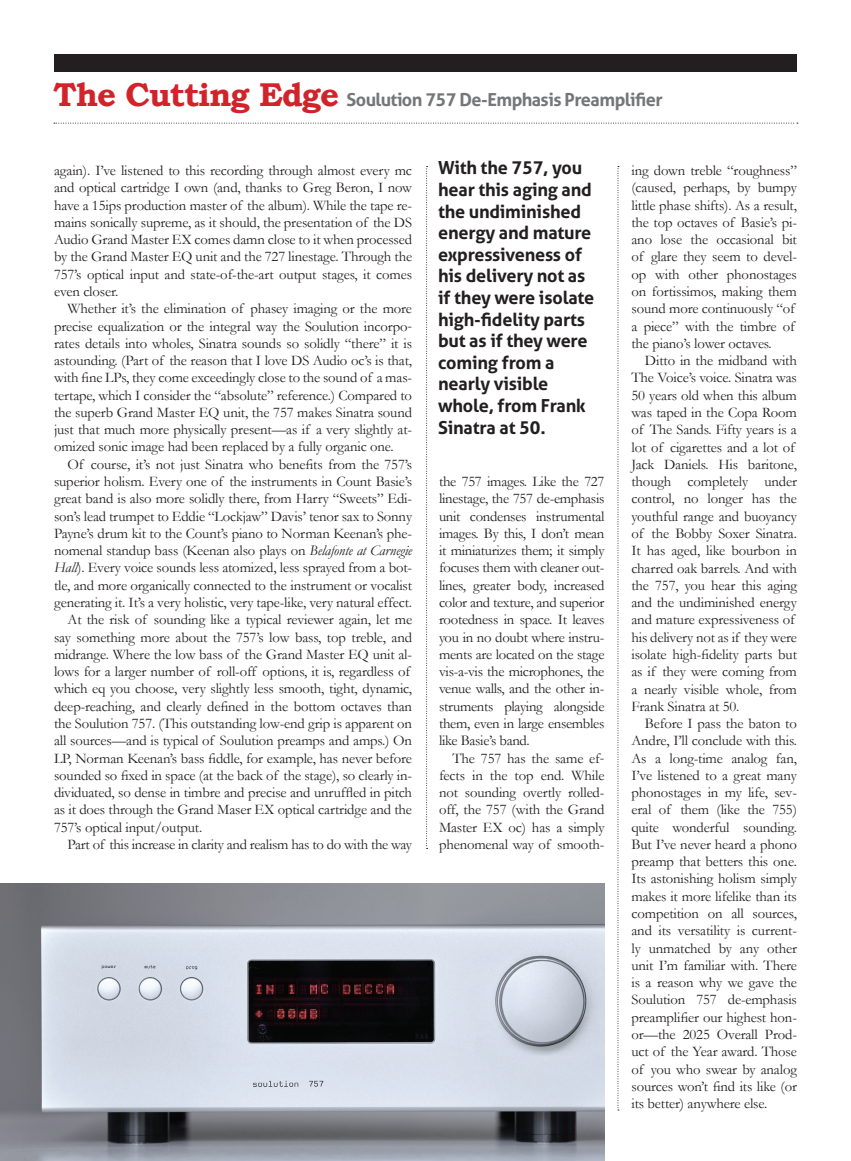
<style>
.page{position:relative;width:851px;height:1161px;background:#fff}
.page>*{position:absolute;margin:0;border:0;box-sizing:border-box;transform-origin:0 0}
.t1{font:700 18px/21.6px "Aller";letter-spacing:-.01em;color:#231f20}
.t2{font:700 18px "Aller";letter-spacing:-.03em;color:#757679}
.t3{font:14.7px/17.2px "Garamond";letter-spacing:-.01em;color:#231f20;text-align:justify}
.s1{font-family:"Bookman Old Style";font-size:33px;color:#d1232a}
.s2{font-style:italic}
</style>
<div class="page">
<div style="left:54px;top:54px;width:742px;height:17px;background:#231f20"></div>
<svg style="left:54px;top:123px;width:743px;height:1px"></svg>
<svg style="left:426px;top:166px;width:1px;height:683px"></svg>
<svg style="left:617px;top:166px;width:2px;height:945px"></svg>
<img style="left:0;top:883px;width:604px;height:278px">
<p class="t2" style="left:54px;top:88px;width:610px"><span class="s1">The Cutting Edge</span> Soulution 757 De-Emphasis Preamplifier</p>
<p class="t3" style="left:54px;top:162px;width:359px">again). I’ve listened to this recording through almost every mc and optical cartridge I own (and, thanks to Greg Beron, I now have a 15ips production master of the album). While the tape re&shy;mains sonically supreme, as it should, the presentation of the DS Audio Grand Master EX comes damn close to it when processed by the Grand Master EQ unit and the 727 linestage. Through the 757’s optical input and state-of-the-art output stages, it comes even closer.</p>
<p class="t3" style="left:54px;top:300px;width:359px;text-indent:13px">Whether it’s the elimination of phasey imaging or the more precise equalization or the integral way the Soulution incorpo&shy;rates details into wholes, Sinatra sounds so solidly “there” it is astounding. (Part of the reason that I love DS Audio oc’s is that, with fine LPs, they come exceedingly close to the sound of a mas&shy;tertape, which I consider the “absolute” reference.) Compared to the superb Grand Master EQ unit, the 757 makes Sinatra sound just that much more physically present—as if a very slightly at&shy;omized sonic image had been replaced by a fully organic one.</p>
<p class="t3" style="left:67px;top:455px;width:346px">Of course, it’s not just Sinatra who benefits from the 757’s</p>
<p class="t3" style="left:54px;top:473px;width:359px">superior holism. Every one of the instruments in Count Basie’s</p>
<p class="t3" style="left:54px;top:490px;width:359px">great band is also more solidly there, from Harry “Sweets” Edi-</p>
<p class="t3" style="left:54px;top:507px;width:359px">son’s lead trumpet to Eddie “Lockjaw” Davis’ tenor sax to Sonny</p>
<p class="t3" style="left:54px;top:524px;width:359px">Payne’s drum kit to the Count’s piano to Norman Keenan’s phe-</p>
<p class="t3" style="left:54px;top:542px;width:359px">nomenal standup bass (Keenan also plays on <span class="s2">Belafonte at Carnegie</span></p>
<p class="t3" style="left:54px;top:559px;width:359px"><span class="s2">Hall</span>). Every voice sounds less atomized, less sprayed from a bot-</p>
<p class="t3" style="left:54px;top:576px;width:359px">tle, and more organically connected to the instrument or vocalist</p>
<p class="t3" style="left:54px;top:594px;width:359px">generating it. It’s a very holistic, very tape-like, very natural effect.</p>
<p class="t3" style="left:67px;top:611px;width:346px">At the risk of sounding like a typical reviewer again, let me</p>
<p class="t3" style="left:54px;top:628px;width:359px">say something more about the 757’s low bass, top treble, and</p>
<p class="t3" style="left:54px;top:645px;width:359px">midrange. Where the low bass of the Grand Master EQ unit al-</p>
<p class="t3" style="left:54px;top:663px;width:357px">lows for a larger number of roll-off options, it is, regardless of</p>
<p class="t3" style="left:54px;top:680px;width:359px">which eq you choose, very slightly less smooth, tight, dynamic,</p>
<p class="t3" style="left:54px;top:697px;width:359px">deep-reaching, and clearly defined in the bottom octaves than</p>
<p class="t3" style="left:54px;top:715px;width:359px">the Soulution 757. (This outstanding low-end grip is apparent on</p>
<p class="t3" style="left:54px;top:732px;width:359px">all sources—and is typical of Soulution preamps and amps.) On</p>
<p class="t3" style="left:54px;top:749px;width:359px">LP, Norman Keenan’s bass fiddle, for example, has never before</p>
<p class="t3" style="left:54px;top:766px;width:359px">sounded so fixed in space (at the back of the stage), so clearly in-</p>
<p class="t3" style="left:54px;top:784px;width:359px">dividuated, so dense in timbre and precise and unruffled in pitch</p>
<p class="t3" style="left:54px;top:801px;width:359px">as it does through the Grand Maser EX optical cartridge and the</p>
<p class="t3" style="left:54px;top:818px;width:150px">757’s optical input/output.</p>
<p class="t3" style="left:67px;top:835px;width:346px">Part of this increase in clarity and realism has to do with the way</p>
<p class="t1" style="left:438px;top:157px;width:158px">With the 757, you hear this aging and the undiminished energy and mature expressiveness of his delivery not as if they were isolate high-fidelity parts but as if they were coming from a nearly visible whole, from Frank<br>Sinatra at 50.</p>
<p class="t3" style="left:439px;top:473px;width:167px">the 757 images. Like the 727 linestage, the 757 de-emphasis unit condenses instrumental images. By this, I don’t mean it miniaturizes them; it simply focuses them with cleaner out&shy;lines, greater body, increased color and texture, and superior rootedness in space. It leaves you in no doubt where instru&shy;ments are located on the stage vis-a-vis the microphones, the venue walls, and the other in&shy;struments playing alongside them, even in large ensembles like Basie’s band.</p>
<p class="t3" style="left:439px;top:749px;width:167px;text-indent:13px">The 757 has the same ef&shy;fects in the top end. While not sounding overtly rolled&shy;off, the 757 (with the Grand Master EX oc) has a simply phenomenal way of smooth-</p>
<p class="t3" style="left:631px;top:162px;width:167px;text-align:left">ing down treble “roughness” (caused, perhaps, by bumpy little phase shifts). As a result, the top octaves of Basie’s pi&shy;ano lose the occasional bit of glare they seem to devel&shy;op with other phonostages on fortissimos, making them sound more continuously “of a piece” with the timbre of the piano’s lower octaves.</p>
<p class="t3" style="left:631px;top:352px;width:167px;text-align:left;text-indent:13px">Ditto in the midband with<br>The Voice’s voice. Sinatra was<br>50 years old when this album was taped in the Copa Room of The Sands. Fifty years is a lot of cigarettes and a lot of<br>Jack Daniels. His baritone, though completely under control, no longer has the youthful range and buoyancy of the Bobby Soxer Sinatra.<br>It has aged, like bourbon in charred oak barrels. And with the 757, you hear this aging and the undiminished energy and mature expressiveness of his delivery not as if they were isolate high-fidelity parts but as if they were coming from a nearly visible whole, from<br>Frank Sinatra at 50.</p>
<p class="t3" style="left:631px;top:715px;width:167px;text-indent:13px">Before I pass the baton to Andre, I’ll conclude with this.<br>As a long-time analog fan, I’ve listened to a great many phonostages in my life, sev&shy;eral of them (like the 755) quite wonderful sounding.<br>But I’ve never heard a phono preamp that betters this one.<br>Its astonishing holism simply makes it more lifelike than its competition on all sources, and its versatility is current&shy;ly unmatched by any other unit I’m familiar with. There is a reason why we gave the Soulution 757 de-emphasis preamplifier our highest hon&shy;or—the 2025 Overall Prod&shy;uct of the Year award. Those of you who swear by analog sources won’t find its like (or its better) anywhere else.</p>
</div>
